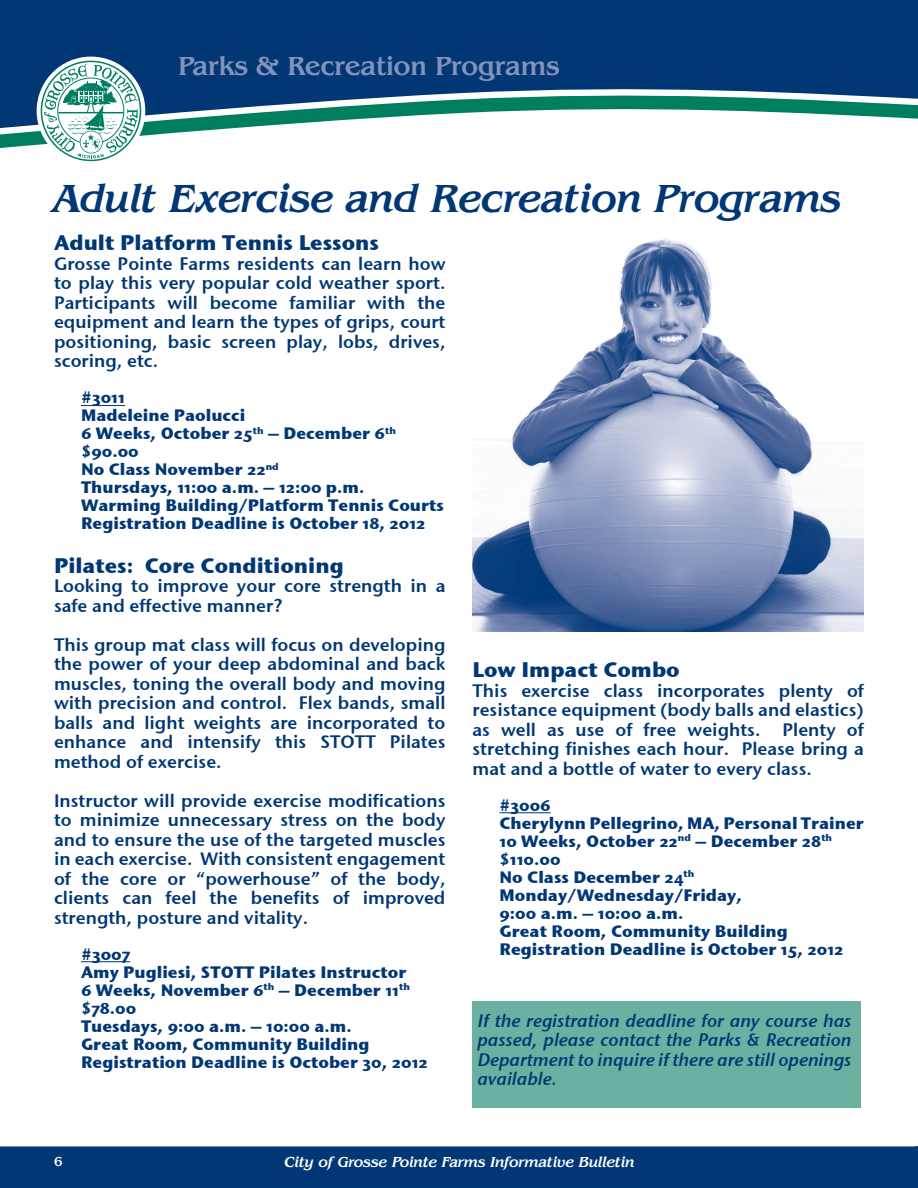
<style>
.page{position:relative;width:918px;height:1188px;background:#fff}
.page>*{position:absolute;margin:0;border:0;box-sizing:border-box;transform-origin:0 0}
._3column_head{font:italic 500 40.5px "Benguiat IT Cby BT";color:#013775}
.t1{font:500 27px "Benguiat IT Cby BT";color:#8493bb}
.recsubhead{font:21px "Stone Sans OSITCTT Bold";color:#013775}
.recbodystyle{font:18px/19.5px "Stone Sans Sem ITCTT Semi";color:#013775;text-align:justify}
.recbodystyle-2{font:18px/19.5px "Stone Sans Sem ITCTT Semi Ita";color:#013775;text-align:justify}
.recdescription{font:16.5px "Stone Sans OSITCTT Bold";color:#013775}
.t2{font:italic 500 15px "Benguiat IT Cby BT";color:#fff}
.t3{font:500 13.5px "Benguiat IT Cby BT";color:#fff}
</style>
<div class="page">
<div style="left:0;top:1146px;width:918px;height:42px;background:#013775"></div>
<div style="left:0;top:0;width:918px;height:56px;background:#013775"></div>
<svg style="left:0;top:56px;width:918px;height:92px"></svg>
<svg style="left:33px;top:0;width:116px;height:162px"></svg>
<div style="left:472px;top:1001px;width:389px;height:106px;background:#6bb1a1"></div>
<hr style="left:81px;top:405px;width:44px;height:1px;background:#013775">
<hr style="left:81px;top:961px;width:49px;height:1px;background:#013775">
<hr style="left:500px;top:813px;width:51px;height:1px;background:#013775">
<img style="left:472px;top:239px;width:392px;height:392px">
<p class="t1" style="left:178px;top:49px;width:383px">Parks &amp; Recreation Programs</p>
<p class="_3column_head" style="left:54px;top:174px;width:789px">Adult Exercise and Recreation Programs</p>
<p class="recsubhead" style="left:54px;top:229px;width:327px">Adult Platform Tennis Lessons</p>
<p class="recbodystyle" style="left:54px;top:254px;width:393px">Grosse Pointe Farms residents can learn how to play this very popular cold weather sport.<br>Participants will become familiar with the equipment and learn the types of grips, court positioning, basic screen play, lobs, drives, scoring, etc.</p>
<p class="recdescription" style="left:81px;top:387px;width:46px">#3011</p>
<p class="recdescription" style="left:81px;top:405px;width:166px">Madeleine Paolucci</p>
<p class="recdescription" style="left:81px;top:423px;width:316px">6 Weeks, October 25<sup>th</sup> – December 6<sup>th</sup></p>
<p class="recdescription" style="left:81px;top:441px;width:59px">$90.00</p>
<p class="recdescription" style="left:81px;top:459px;width:199px">No Class November 22<sup>nd</sup></p>
<p class="recdescription" style="left:81px;top:477px;width:285px">Thursdays, 11:00 a.m. – 12:00 p.m.</p>
<p class="recdescription" style="left:81px;top:495px;width:365px">Warming Building/Platform Tennis Courts</p>
<p class="recdescription" style="left:81px;top:513px;width:346px">Registration Deadline is October 18, 2012</p>
<p class="recsubhead" style="left:54px;top:552px;width:291px">Pilates: Core Conditioning</p>
<p class="recbodystyle" style="left:54px;top:576px;width:393px">Looking to improve your core strength in a safe and effective manner?</p>
<p class="recbodystyle" style="left:54px;top:634px;width:393px">This group mat class will focus on developing the power of your deep abdominal and back muscles, toning the overall body and moving with precision and control. Flex bands, small balls and light weights are incorporated to enhance and intensify this STOTT Pilates method of exercise.</p>
<p class="recbodystyle" style="left:54px;top:790px;width:393px">Instructor will provide exercise modifications to minimize unnecessary stress on the body and to ensure the use of the targeted muscles in each exercise. With consistent engagement of the core or “powerhouse” of the body, clients can feel the benefits of improved strength, posture and vitality.</p>
<p class="recdescription" style="left:81px;top:943px;width:51px">#3007</p>
<p class="recdescription" style="left:81px;top:961px;width:327px">Amy Pugliesi, STOTT Pilates Instructor</p>
<p class="recdescription" style="left:81px;top:979px;width:330px">6 Weeks, November 6<sup>th</sup> – December 11<sup>th</sup></p>
<p class="recdescription" style="left:81px;top:997px;width:57px">$78.00</p>
<p class="recdescription" style="left:81px;top:1015px;width:272px">Tuesdays, 9:00 a.m. – 10:00 a.m.</p>
<p class="recdescription" style="left:81px;top:1033px;width:290px">Great Room, Community Building</p>
<p class="recdescription" style="left:81px;top:1051px;width:348px">Registration Deadline is October 30, 2012</p>
<p class="recsubhead" style="left:472px;top:656px;width:209px">Low Impact Combo</p>
<p class="recbodystyle" style="left:472px;top:680px;width:393px">This exercise class incorporates plenty of resistance equipment (body balls and elastics) as well as use of free weights. Plenty of stretching finishes each hour. Please bring a mat and a bottle of water to every class.</p>
<p class="recdescription" style="left:500px;top:794px;width:53px">#3006</p>
<p class="recdescription" style="left:500px;top:812px;width:366px">Cherylynn Pellegrino, MA, Personal Trainer</p>
<p class="recdescription" style="left:500px;top:830px;width:334px">10 Weeks, October 22<sup>nd</sup> – December 28<sup>th</sup></p>
<p class="recdescription" style="left:500px;top:848px;width:63px">$110.00</p>
<p class="recdescription" style="left:500px;top:866px;width:196px">No Class December 24<sup>th</sup></p>
<p class="recdescription" style="left:500px;top:884px;width:244px">Monday/Wednesday/Friday,</p>
<p class="recdescription" style="left:500px;top:902px;width:185px">9:00 a.m. – 10:00 a.m.</p>
<p class="recdescription" style="left:500px;top:920px;width:290px">Great Room, Community Building</p>
<p class="recdescription" style="left:500px;top:938px;width:346px">Registration Deadline is October 15, 2012</p>
<p class="recbodystyle-2" style="left:477px;top:1011px;width:376px">If the registration deadline for any course has passed, please contact the Parks &amp; Recreation Department to inquire if there are still openings available.</p>
<p class="t3" style="left:54px;top:1154px;width:10px">6</p>
<p class="t2" style="left:284px;top:1153px;width:352px">City of Grosse Pointe Farms Informative Bulletin</p>
</div>
